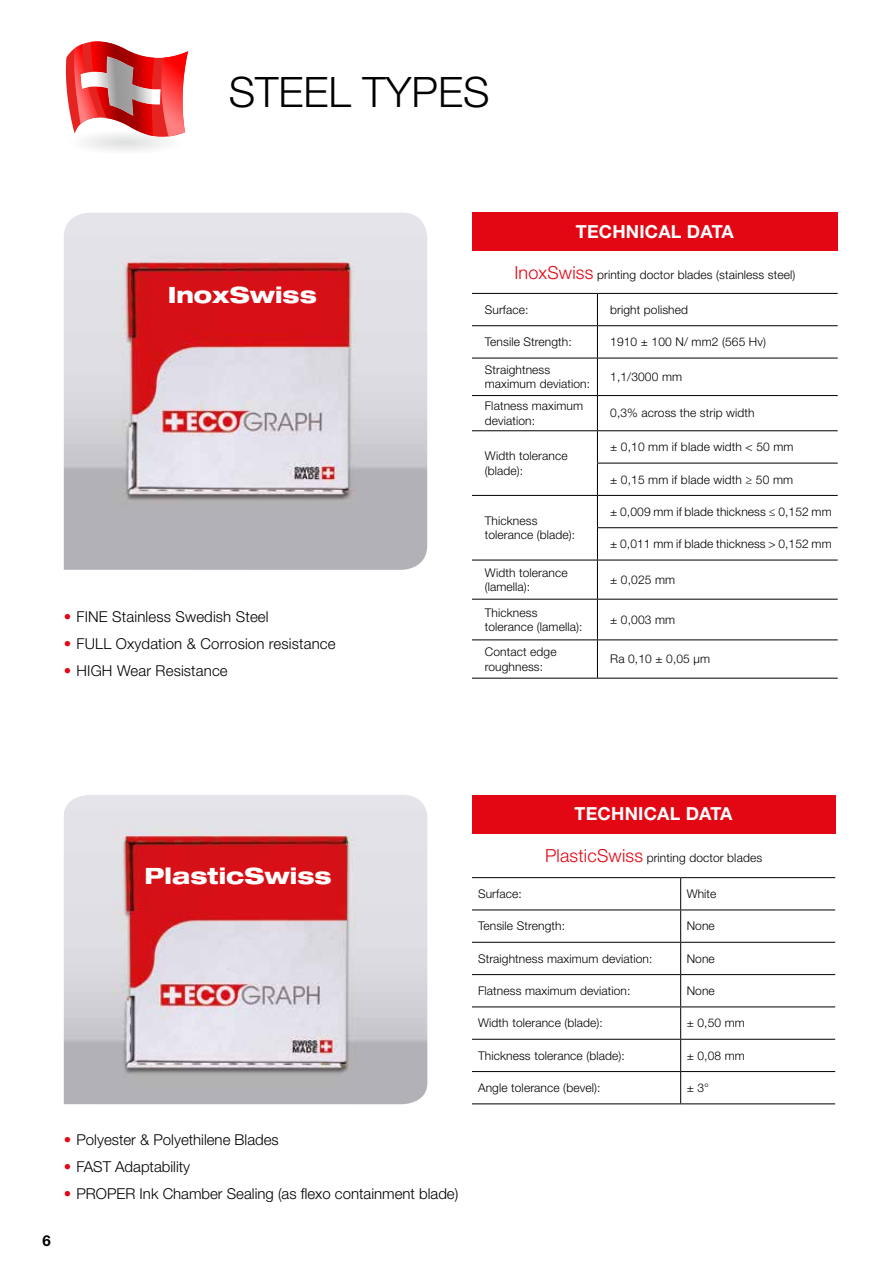
<style>
.page{position:relative;width:893px;height:1263px;background:#fff}
.page>*{position:absolute;margin:0;border:0;box-sizing:border-box;transform-origin:0 0}
.t1{font:300 42px "Helvetica Neue LT Std";color:#000}
.t2{font:800 expanded 22.5px "Helvetica Neue LT Std";color:#fff}
.t3{font:700 18px "Helvetica Neue LT Std";letter-spacing:.01em;color:#fff}
.t4{font:300 15px "Helvetica Neue LT Std";color:#000}
.t5{font:700 15px "Helvetica Neue LT Std";color:#000}
.t6{font:300 12px/14.4px "Helvetica Neue LT Std";letter-spacing:.01em;color:#000}
.s1{color:#e30613}
.s2{font-size:18px;color:#e30613}
</style>
<div class="page">
<svg style="left:66px;top:41px;width:106px;height:96px"></svg>
<img style="left:161px;top:51px;width:27px;height:85px">
<div style="left:472px;top:213px;width:366px;height:38px;background:#e30613"></div>
<hr style="left:472px;top:293px;width:125px;height:1px;background:#000">
<hr style="left:597px;top:293px;width:241px;height:1px;background:#000">
<hr style="left:597px;top:294px;width:1px;height:31px;background:#000">
<hr style="left:472px;top:325px;width:125px;height:1px;background:#000">
<hr style="left:597px;top:325px;width:241px;height:1px;background:#000">
<hr style="left:597px;top:326px;width:1px;height:32px;background:#000">
<hr style="left:472px;top:358px;width:125px;height:1px;background:#000">
<hr style="left:597px;top:358px;width:241px;height:1px;background:#000">
<hr style="left:597px;top:358px;width:1px;height:37px;background:#000">
<hr style="left:472px;top:395px;width:125px;height:1px;background:#000">
<hr style="left:597px;top:395px;width:241px;height:1px;background:#000">
<hr style="left:597px;top:396px;width:1px;height:34px;background:#000">
<hr style="left:472px;top:430px;width:125px;height:1px;background:#000">
<hr style="left:597px;top:430px;width:241px;height:1px;background:#000">
<hr style="left:597px;top:431px;width:1px;height:32px;background:#000">
<hr style="left:597px;top:463px;width:241px;height:1px;background:#000">
<hr style="left:597px;top:463px;width:1px;height:32px;background:#000">
<hr style="left:472px;top:495px;width:125px;height:1px;background:#000">
<hr style="left:597px;top:495px;width:241px;height:1px;background:#000">
<hr style="left:597px;top:496px;width:1px;height:31px;background:#000">
<hr style="left:597px;top:527px;width:241px;height:1px;background:#000">
<hr style="left:597px;top:528px;width:1px;height:32px;background:#000">
<hr style="left:472px;top:560px;width:125px;height:1px;background:#000">
<hr style="left:597px;top:560px;width:241px;height:1px;background:#000">
<hr style="left:597px;top:560px;width:1px;height:39px;background:#000">
<hr style="left:472px;top:599px;width:125px;height:1px;background:#000">
<hr style="left:597px;top:599px;width:241px;height:1px;background:#000">
<hr style="left:597px;top:599px;width:1px;height:40px;background:#000">
<hr style="left:472px;top:639px;width:125px;height:1px;background:#000">
<hr style="left:597px;top:639px;width:241px;height:1px;background:#000">
<hr style="left:597px;top:640px;width:1px;height:38px;background:#000">
<hr style="left:472px;top:678px;width:125px;height:1px;background:#000">
<hr style="left:597px;top:678px;width:241px;height:1px;background:#000">
<div style="left:472px;top:795px;width:363px;height:38px;background:#e30613"></div>
<hr style="left:472px;top:877px;width:209px;height:1px;background:#000">
<hr style="left:681px;top:877px;width:154px;height:1px;background:#000">
<hr style="left:680px;top:878px;width:1px;height:31px;background:#000">
<hr style="left:472px;top:909px;width:209px;height:1px;background:#000">
<hr style="left:681px;top:909px;width:154px;height:1px;background:#000">
<hr style="left:680px;top:910px;width:1px;height:32px;background:#000">
<hr style="left:472px;top:942px;width:209px;height:1px;background:#000">
<hr style="left:681px;top:942px;width:154px;height:1px;background:#000">
<hr style="left:680px;top:943px;width:1px;height:31px;background:#000">
<hr style="left:472px;top:974px;width:209px;height:1px;background:#000">
<hr style="left:681px;top:974px;width:154px;height:1px;background:#000">
<hr style="left:680px;top:975px;width:1px;height:31px;background:#000">
<hr style="left:472px;top:1006px;width:209px;height:1px;background:#000">
<hr style="left:681px;top:1006px;width:154px;height:1px;background:#000">
<hr style="left:680px;top:1007px;width:1px;height:32px;background:#000">
<hr style="left:472px;top:1039px;width:209px;height:1px;background:#000">
<hr style="left:681px;top:1039px;width:154px;height:1px;background:#000">
<hr style="left:680px;top:1039px;width:1px;height:32px;background:#000">
<hr style="left:472px;top:1071px;width:209px;height:1px;background:#000">
<hr style="left:681px;top:1071px;width:154px;height:1px;background:#000">
<hr style="left:680px;top:1072px;width:1px;height:31px;background:#000">
<hr style="left:472px;top:1103px;width:209px;height:1px;background:#000">
<hr style="left:681px;top:1103px;width:154px;height:1px;background:#000">
<img style="left:64px;top:213px;width:363px;height:357px">
<img style="left:64px;top:795px;width:363px;height:309px">
<h1 class="t1" style="left:229px;top:66px;width:262px">STEEL TYPES</h1>
<h2 class="t2" style="left:168px;top:281px;width:151px">InoxSwiss</h2>
<p class="t4" style="left:64px;top:608px;width:206px"><span class="s1">•</span> FINE Stainless Swedish Steel</p>
<p class="t4" style="left:64px;top:635px;width:273px"><span class="s1">•</span> FULL Oxydation &amp; Corrosion resistance</p>
<p class="t4" style="left:64px;top:662px;width:165px"><span class="s1">•</span> HIGH Wear Resistance</p>
<h3 class="t3" style="left:576px;top:221px;width:160px">TECHNICAL DATA</h3>
<p class="t6" style="left:514px;top:267px;width:282px"><span class="s2">InoxSwiss</span> printing doctor blades (stainless steel)</p>
<p class="t6" style="left:485px;top:302px;width:45px">Surface:</p>
<p class="t6" style="left:610px;top:302px;width:79px">bright polished</p>
<p class="t6" style="left:485px;top:334px;width:89px">Tensile Strength:</p>
<p class="t6" style="left:610px;top:334px;width:157px">1910 ± 100 N/ mm2 (565 Hv)</p>
<p class="t6" style="left:485px;top:362px;width:107px">Straightness maximum deviation:</p>
<p class="t6" style="left:610px;top:369px;width:73px">1,1/3000 mm</p>
<p class="t6" style="left:485px;top:398px;width:100px">Flatness maximum deviation:</p>
<p class="t6" style="left:610px;top:406px;width:146px">0,3% across the strip width</p>
<p class="t6" style="left:485px;top:448px;width:84px">Width tolerance (blade):</p>
<p class="t6" style="left:610px;top:439px;width:185px">± 0,10 mm if blade width &lt; 50 mm</p>
<p class="t6" style="left:610px;top:472px;width:184px">± 0,15 mm if blade width ≥ 50 mm</p>
<p class="t6" style="left:485px;top:513px;width:92px">Thickness tolerance (blade):</p>
<p class="t6" style="left:610px;top:504px;width:223px">± 0,009 mm if blade thickness ≤ 0,152 mm</p>
<p class="t6" style="left:610px;top:536px;width:223px">± 0,011 mm if blade thickness &gt; 0,152 mm</p>
<p class="t6" style="left:485px;top:565px;width:84px">Width tolerance (lamella):</p>
<p class="t6" style="left:610px;top:572px;width:66px">± 0,025 mm</p>
<p class="t6" style="left:485px;top:605px;width:99px">Thickness tolerance (lamella):</p>
<p class="t6" style="left:610px;top:612px;width:66px">± 0,003 mm</p>
<p class="t6" style="left:485px;top:644px;width:73px">Contact edge roughness:</p>
<p class="t6" style="left:610px;top:652px;width:101px">Ra 0,10 ± 0,05 μm</p>
<h2 class="t2" style="left:145px;top:861px;width:188px">PlasticSwiss</h2>
<p class="t5" style="left:43px;top:1231px;width:10px">6</p>
<p class="t4" style="left:64px;top:1130px;width:217px"><span class="s1">•</span> Polyester &amp; Polyethilene Blades</p>
<p class="t4" style="left:64px;top:1157px;width:128px"><span class="s1">•</span> FAST Adaptability</p>
<p class="t4" style="left:64px;top:1184px;width:396px"><span class="s1">•</span> PROPER Ink Chamber Sealing (as flexo containment blade)</p>
<h3 class="t3" style="left:575px;top:803px;width:160px">TECHNICAL DATA</h3>
<p class="t6" style="left:545px;top:850px;width:219px"><span class="s2">PlasticSwiss</span> printing doctor blades</p>
<p class="t6" style="left:478px;top:886px;width:45px">Surface:</p>
<p class="t6" style="left:687px;top:886px;width:31px">White</p>
<p class="t6" style="left:478px;top:919px;width:89px">Tensile Strength:</p>
<p class="t6" style="left:687px;top:919px;width:30px">None</p>
<p class="t6" style="left:478px;top:951px;width:176px">Straightness maximum deviation:</p>
<p class="t6" style="left:687px;top:951px;width:30px">None</p>
<p class="t6" style="left:478px;top:983px;width:154px">Flatness maximum deviation:</p>
<p class="t6" style="left:687px;top:983px;width:30px">None</p>
<p class="t6" style="left:478px;top:1016px;width:126px">Width tolerance (blade):</p>
<p class="t6" style="left:687px;top:1016px;width:60px">± 0,50 mm</p>
<p class="t6" style="left:478px;top:1048px;width:148px">Thickness tolerance (blade):</p>
<p class="t6" style="left:687px;top:1048px;width:60px">± 0,08 mm</p>
<p class="t6" style="left:478px;top:1080px;width:124px">Angle tolerance (bevel):</p>
<p class="t6" style="left:687px;top:1080px;width:24px">± 3°</p>
</div>
